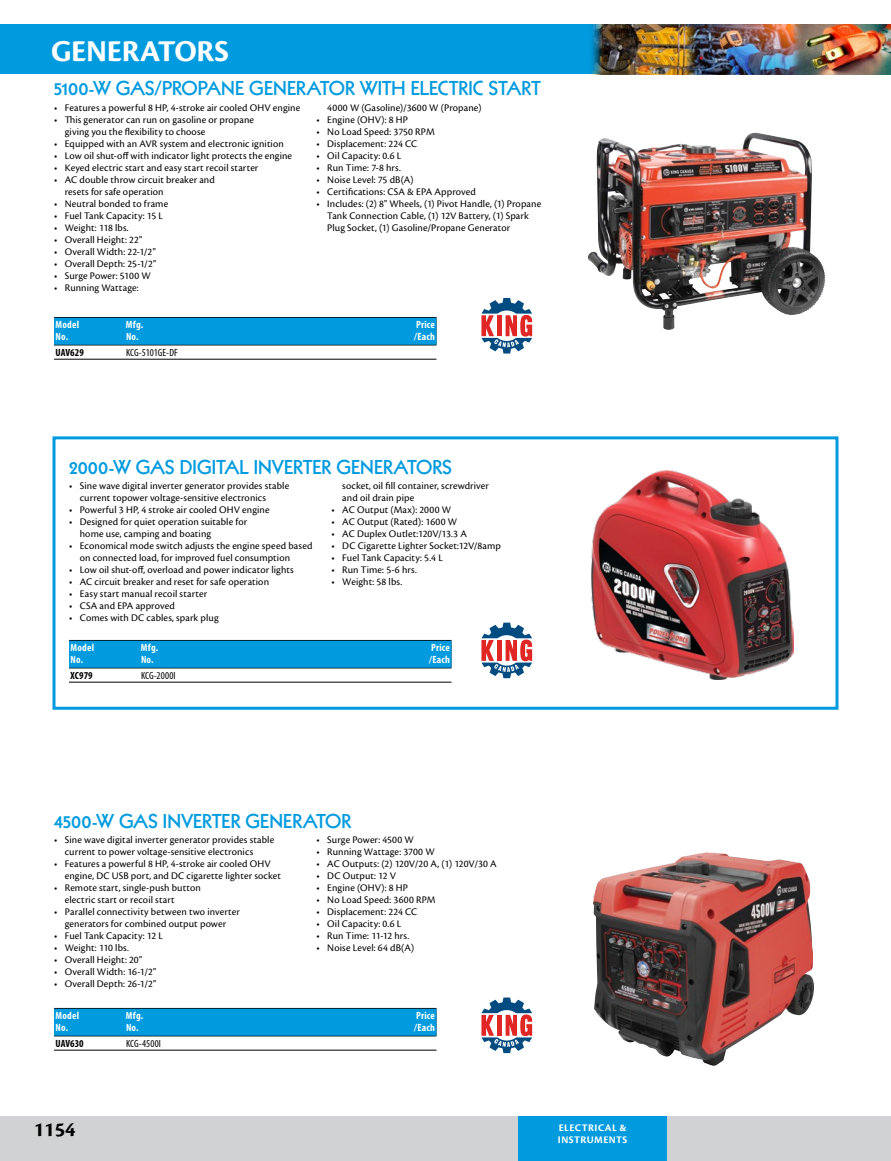
<style>
.page{position:relative;width:891px;height:1161px;background:#fff}
.page>*{position:absolute;margin:0;border:0;box-sizing:border-box;transform-origin:0 0}
.Page_Header{font:700 31.5px "Cronos Pro";letter-spacing:-.005em;color:#fff}
.t1{font:700 21px "Cronos Pro";color:#000}
.Sub_Header{font:800 19.5px "Kabel LT Std";letter-spacing:.005em;color:#009bdf}
.Bullets{font:10.5px/12px "Cronos Pro";letter-spacing:.01em;color:#000}
.Rule_Above___Below{font:700 condensed 10.5px "Myriad Pro";letter-spacing:.015em;color:#fff}
.Rule_Below{font:condensed 10.5px "Myriad Pro";color:#000}
.t2{font:700 10.5px/12px "Cronos Pro";letter-spacing:.045em;color:#fff}
.Rule_Below-2{font:700 condensed 10.5px "Myriad Pro";letter-spacing:.005em;color:#000}
</style>
<div class="page">
<div style="left:0;top:1116px;width:891px;height:45px;background:#d1d2d4"></div>
<div style="left:518px;top:1116px;width:149px;height:45px;background:#009bdf"></div>
<div style="left:0;top:24px;width:891px;height:50px;background:#009bdf"></div>
<img style="left:806px;top:24px;width:85px;height:50px">
<img style="left:699px;top:24px;width:107px;height:50px">
<img style="left:591px;top:24px;width:108px;height:50px">
<div style="left:54px;top:317px;width:382px;height:28px;background:#002434"></div>
<div style="left:54px;top:318px;width:382px;height:27px;background:#009bdf"></div>
<hr style="left:54px;top:359px;width:382px;height:1px;background:#000">
<img style="left:588px;top:133px;width:204px;height:197px">
<svg style="left:481px;top:298px;width:51px;height:56px"></svg>
<svg style="left:481px;top:623px;width:51px;height:55px"></svg>
<img style="left:592px;top:470px;width:201px;height:210px">
<div style="left:69px;top:640px;width:383px;height:28px;background:#00283a"></div>
<div style="left:69px;top:641px;width:383px;height:27px;background:#009bdf"></div>
<hr style="left:69px;top:682px;width:383px;height:1px;background:#000">
<div style="left:54px;top:1008px;width:382px;height:28px;background:#002a3d"></div>
<div style="left:54px;top:1009px;width:382px;height:27px;background:#009bdf"></div>
<hr style="left:54px;top:1050px;width:382px;height:1px;background:#000">
<svg style="left:481px;top:998px;width:51px;height:55px"></svg>
<img style="left:593px;top:852px;width:221px;height:214px">
<div style="left:52px;top:436px;width:786px;height:274px;border:3px solid #009bdf"></div>
<p class="Page_Header" style="left:51px;top:33px;width:180px">GENERATORS</p>
<p class="Sub_Header" style="left:54px;top:77px;width:488px">5100-W GAS/PROPANE GENERATOR WITH ELECTRIC START</p>
<p class="Bullets" style="left:54px;top:101px;width:248px">• Features a powerful 8 HP, 4-stroke air cooled OHV engine</p>
<p class="Bullets" style="left:65px;top:113px;width:191px;text-indent:-11px">• This generator can run on gasoline or propane giving you the flexibility to choose</p>
<p class="Bullets" style="left:54px;top:137px;width:231px">• Equipped with an AVR system and electronic ignition</p>
<p class="Bullets" style="left:54px;top:149px;width:240px">• Low oil shut-off with indicator light protects the engine</p>
<p class="Bullets" style="left:54px;top:161px;width:206px">• Keyed electric start and easy start recoil starter</p>
<p class="Bullets" style="left:65px;top:173px;width:152px;text-indent:-11px">• AC double throw circuit breaker and resets for safe operation</p>
<p class="Bullets" style="left:54px;top:197px;width:116px">• Neutral bonded to frame</p>
<p class="Bullets" style="left:54px;top:209px;width:111px">• Fuel Tank Capacity: 15 L</p>
<p class="Bullets" style="left:54px;top:221px;width:76px">• Weight: 118 lbs.</p>
<p class="Bullets" style="left:54px;top:233px;width:90px">• Overall Height: 22"</p>
<p class="Bullets" style="left:54px;top:245px;width:103px">• Overall Width: 22-1/2"</p>
<p class="Bullets" style="left:54px;top:257px;width:104px">• Overall Depth: 25-1/2"</p>
<p class="Bullets" style="left:54px;top:269px;width:98px">• Surge Power: 5100 W</p>
<p class="Bullets" style="left:54px;top:281px;width:86px">• Running Wattage:</p>
<p class="Bullets" style="left:327px;top:101px;width:156px">4000 W (Gasoline)/3600 W (Propane)</p>
<p class="Bullets" style="left:316px;top:113px;width:93px">• Engine (OHV): 8 HP</p>
<p class="Bullets" style="left:316px;top:125px;width:120px">• No Load Speed: 3750 RPM</p>
<p class="Bullets" style="left:316px;top:137px;width:102px">• Displacement: 224 CC</p>
<p class="Bullets" style="left:316px;top:149px;width:86px">• Oil Capacity: 0.6 L</p>
<p class="Bullets" style="left:316px;top:161px;width:86px">• Run Time: 7-8 hrs.</p>
<p class="Bullets" style="left:316px;top:173px;width:99px">• Noise Level: 75 dB(A)</p>
<p class="Bullets" style="left:316px;top:185px;width:161px">• Certifications: CSA &amp; EPA Approved</p>
<p class="Bullets" style="left:327px;top:197px;width:215px;text-indent:-11px">• Includes: (2) 8" Wheels, (1) Pivot Handle, (1) Propane<br>Tank Connection Cable, (1) 12V Battery, (1) Spark<br>Plug Socket, (1) Gasoline/Propane Generator</p>
<p class="Rule_Above___Below" style="left:56px;top:319px;width:25px">Model</p>
<p class="Rule_Above___Below" style="left:126px;top:319px;width:19px">Mfg.</p>
<p class="Rule_Above___Below" style="left:416px;top:319px;width:20px">Price</p>
<p class="Rule_Above___Below" style="left:56px;top:331px;width:14px">No.</p>
<p class="Rule_Above___Below" style="left:126px;top:331px;width:14px">No.</p>
<p class="Rule_Above___Below" style="left:414px;top:331px;width:22px">/Each</p>
<p class="Rule_Below-2" style="left:56px;top:346px;width:30px">UAV629</p>
<p class="Rule_Below" style="left:126px;top:346px;width:53px">KCG-5101GE-DF</p>
<p class="Sub_Header" style="left:69px;top:456px;width:384px">2000-W GAS DIGITAL INVERTER GENERATORS</p>
<p class="Bullets" style="left:80px;top:480px;width:211px;text-indent:-11px">• Sine wave digital inverter generator provides stable current topower voltage-sensitive electronics</p>
<p class="Bullets" style="left:69px;top:504px;width:202px">• Powerful 3 HP, 4 stroke air cooled OHV engine</p>
<p class="Bullets" style="left:80px;top:516px;width:169px;text-indent:-11px">• Designed for quiet operation suitable for home use, camping and boating</p>
<p class="Bullets" style="left:80px;top:540px;width:234px;text-indent:-11px">• Economical mode switch adjusts the engine speed based on connected load, for improved fuel consumption</p>
<p class="Bullets" style="left:69px;top:564px;width:226px">• Low oil shut-off, overload and power indicator lights</p>
<p class="Bullets" style="left:69px;top:576px;width:202px">• AC circuit breaker and reset for safe operation</p>
<p class="Bullets" style="left:69px;top:588px;width:140px">• Easy start manual recoil starter</p>
<p class="Bullets" style="left:69px;top:600px;width:107px">• CSA and EPA approved</p>
<p class="Bullets" style="left:69px;top:612px;width:151px">• Comes with DC cables, spark plug</p>
<p class="Bullets" style="left:342px;top:480px;width:148px">socket, oil fill container, screwdriver and oil drain pipe</p>
<p class="Bullets" style="left:332px;top:504px;width:121px">• AC Output (Max): 2000 W</p>
<p class="Bullets" style="left:332px;top:516px;width:127px">• AC Output (Rated): 1600 W</p>
<p class="Bullets" style="left:332px;top:528px;width:137px">• AC Duplex Outlet:120V/13.3 A</p>
<p class="Bullets" style="left:332px;top:540px;width:171px">• DC Cigarette Lighter Socket:12V/8amp</p>
<p class="Bullets" style="left:332px;top:552px;width:113px">• Fuel Tank Capacity: 5.4 L</p>
<p class="Bullets" style="left:332px;top:564px;width:87px">• Run Time: 5-6 hrs.</p>
<p class="Bullets" style="left:332px;top:576px;width:72px">• Weight: 58 lbs.</p>
<p class="Rule_Above___Below" style="left:71px;top:642px;width:25px">Model</p>
<p class="Rule_Above___Below" style="left:141px;top:642px;width:19px">Mfg.</p>
<p class="Rule_Above___Below" style="left:431px;top:642px;width:20px">Price</p>
<p class="Rule_Above___Below" style="left:71px;top:654px;width:14px">No.</p>
<p class="Rule_Above___Below" style="left:141px;top:654px;width:14px">No.</p>
<p class="Rule_Above___Below" style="left:429px;top:654px;width:22px">/Each</p>
<p class="Rule_Below-2" style="left:71px;top:669px;width:24px">XC979</p>
<p class="Rule_Below" style="left:141px;top:669px;width:36px">KCG-2000I</p>
<p class="Sub_Header" style="left:54px;top:810px;width:299px">4500-W GAS INVERTER GENERATOR</p>
<p class="Bullets" style="left:65px;top:834px;width:211px;text-indent:-11px">• Sine wave digital inverter generator provides stable current to power voltage-sensitive electronics</p>
<p class="Bullets" style="left:65px;top:858px;width:218px;text-indent:-11px">• Features a powerful 8 HP, 4-stroke air cooled OHV engine, DC USB port, and DC cigarette lighter socket</p>
<p class="Bullets" style="left:65px;top:882px;width:138px;text-indent:-11px">• Remote start, single-push button electric start or recoil start</p>
<p class="Bullets" style="left:54px;top:906px;width:187px;text-align:center">• Parallel connectivity between two inverter generators for combined output power</p>
<p class="Bullets" style="left:54px;top:930px;width:110px">• Fuel Tank Capacity: 12 L</p>
<p class="Bullets" style="left:54px;top:942px;width:76px">• Weight: 110 lbs.</p>
<p class="Bullets" style="left:54px;top:954px;width:90px">• Overall Height: 20"</p>
<p class="Bullets" style="left:54px;top:966px;width:104px">• Overall Width: 16-1/2"</p>
<p class="Bullets" style="left:54px;top:978px;width:104px">• Overall Depth: 26-1/2"</p>
<p class="Bullets" style="left:316px;top:834px;width:99px">• Surge Power: 4500 W</p>
<p class="Bullets" style="left:316px;top:846px;width:120px">• Running Wattage: 3700 W</p>
<p class="Bullets" style="left:316px;top:858px;width:182px">• AC Outputs: (2) 120V/20 A, (1) 120V/30 A</p>
<p class="Bullets" style="left:316px;top:870px;width:81px">• DC Output: 12 V</p>
<p class="Bullets" style="left:316px;top:882px;width:93px">• Engine (OHV): 8 HP</p>
<p class="Bullets" style="left:316px;top:894px;width:121px">• No Load Speed: 3600 RPM</p>
<p class="Bullets" style="left:316px;top:906px;width:102px">• Displacement: 224 CC</p>
<p class="Bullets" style="left:316px;top:918px;width:86px">• Oil Capacity: 0.6 L</p>
<p class="Bullets" style="left:316px;top:930px;width:94px">• Run Time: 11-12 hrs.</p>
<p class="Bullets" style="left:316px;top:942px;width:99px">• Noise Level: 64 dB(A)</p>
<p class="Rule_Above___Below" style="left:56px;top:1010px;width:25px">Model</p>
<p class="Rule_Above___Below" style="left:126px;top:1010px;width:19px">Mfg.</p>
<p class="Rule_Above___Below" style="left:416px;top:1010px;width:20px">Price</p>
<p class="Rule_Above___Below" style="left:56px;top:1022px;width:14px">No.</p>
<p class="Rule_Above___Below" style="left:126px;top:1022px;width:14px">No.</p>
<p class="Rule_Above___Below" style="left:414px;top:1022px;width:22px">/Each</p>
<p class="Rule_Below-2" style="left:56px;top:1037px;width:30px">UAV630</p>
<p class="Rule_Below" style="left:126px;top:1037px;width:37px">KCG-4500I</p>
<h2 class="t1" style="left:34px;top:1117px;width:43px">1154</h2>
<p class="t2" style="left:558px;top:1122px;width:71px">ELECTRICAL &amp;<br>INSTRUMENTS</p>
</div>
